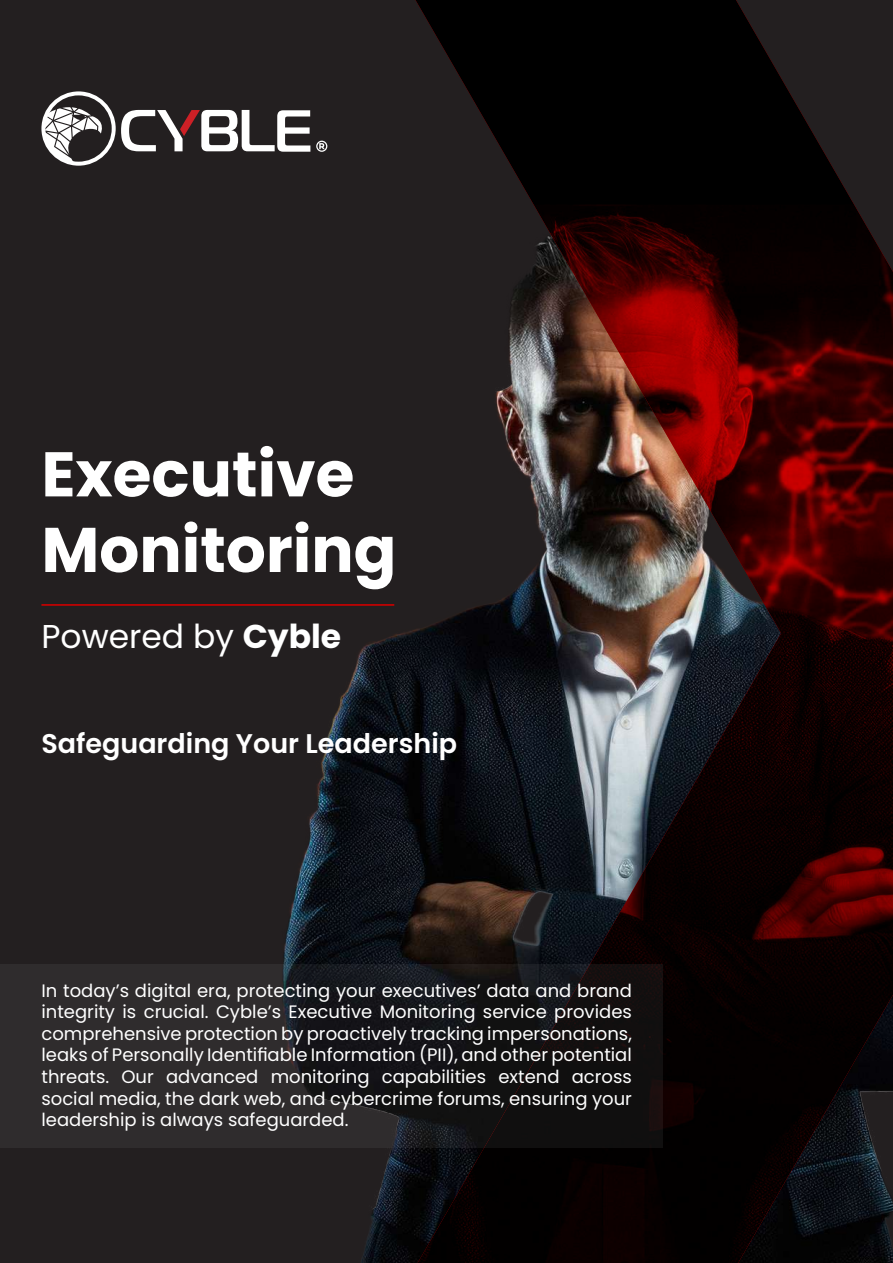
<style>
.page{position:relative;width:893px;height:1263px;background:#231f20}
.page>*{position:absolute;margin:0;border:0;box-sizing:border-box;transform-origin:0 0}
.t1{font:700 63px/75.6px "Poppins";color:#fff}
.t2{font:33px "Poppins";color:#fff}
.t3{font:600 27px "Poppins";color:#fff}
.t4{font:18px/21.6px "Poppins";color:#fff;text-align:justify}
.s1{font-weight:700}
</style>
<div class="page">
<img style="left:224px;top:604px;width:191px;height:659px">
<img style="left:415px;top:0;width:478px;height:1263px">
<svg style="left:41px;top:91px;width:269px;height:75px"></svg>
<svg style="left:316px;top:141px;width:11px;height:11px"></svg>
<svg style="left:0;top:964px;width:662px;height:183px"></svg>
<hr style="left:41px;top:604px;width:353px;height:2px;background:#c00">
<h1 class="t1" style="left:41px;top:437px;width:356px">Executive<br>Monitoring</h1>
<h2 class="t2" style="left:41px;top:617px;width:301px">Powered by <span class="s1">Cyble</span></h2>
<h3 class="t3" style="left:41px;top:727px;width:417px">Safeguarding Your Leadership</h3>
<p class="t4" style="left:41px;top:980px;width:592px">In today’s digital era, protecting your executives’ data and brand integrity is crucial. Cyble’s Executive Monitoring service provides comprehensive protection by proactively tracking impersonations, leaks of Personally Identifiable Information (PII), and other potential threats. Our advanced monitoring capabilities extend across social media, the dark web, and cybercrime forums, ensuring your leadership is always safeguarded.</p>
</div>
